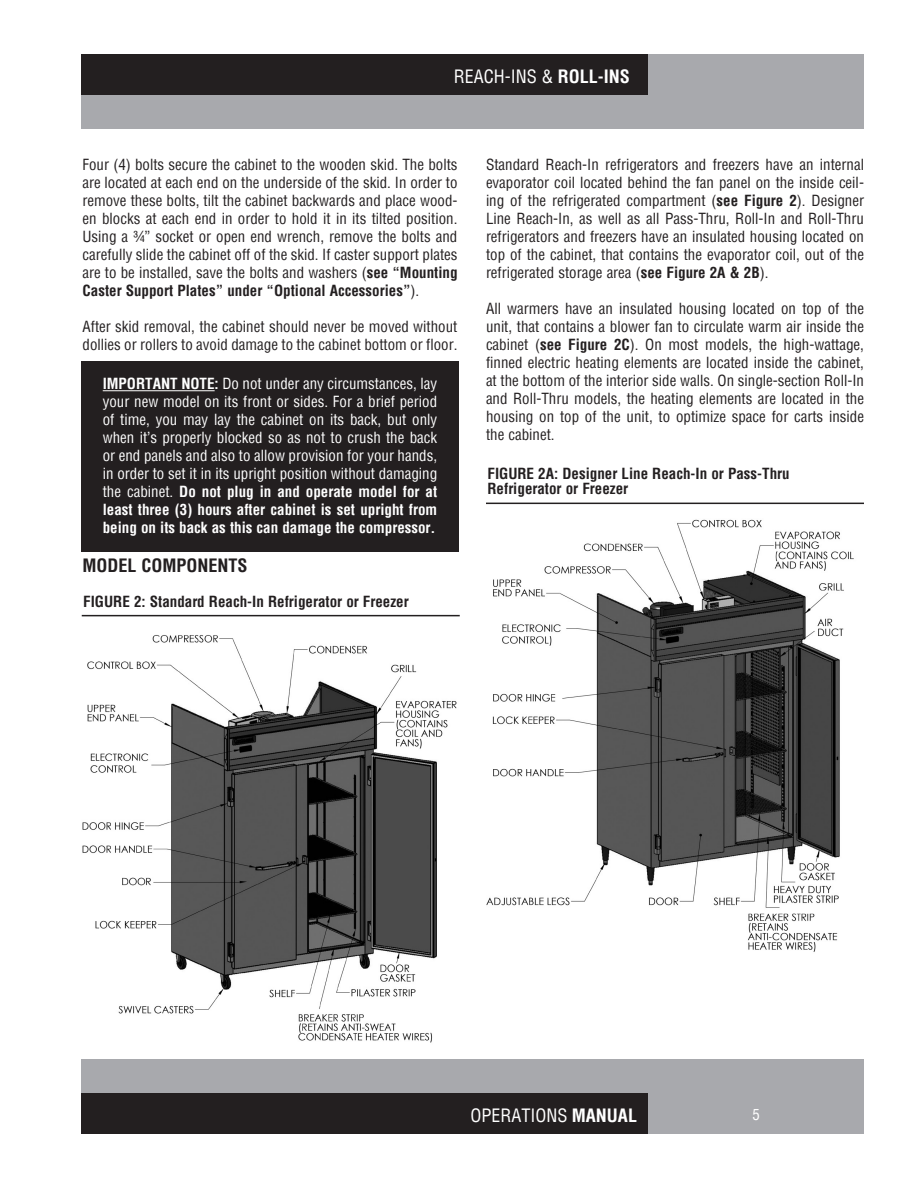
<style>
.page{position:relative;width:918px;height:1188px;background:#fff}
.page>*{position:absolute;margin:0;border:0;box-sizing:border-box;transform-origin:0 0}
.t1{font:condensed 18px "Helvetica";color:#fff}
.t2{font:700 condensed 18px "Helvetica";color:#231f20}
.t3{font:condensed 15px/18px "Helvetica";color:#231f20;text-align:justify}
.t4{font:condensed 15px/18px "Helvetica";color:#fff;text-align:justify}
.t5{font:700 condensed 15px/15px "Helvetica";color:#231f20}
.s1{font-weight:700}
</style>
<div class="page">
<div style="left:81px;top:54px;width:783px;height:74px;background:#a8a9ad"></div>
<div style="left:81px;top:1060px;width:783px;height:74px;background:#a8a9ad"></div>
<div style="left:81px;top:1094px;width:567px;height:40px;background:#231f20"></div>
<div style="left:81px;top:54px;width:567px;height:40px;background:#231f20"></div>
<div style="left:81px;top:361px;width:378px;height:191px;background:#231f20"></div>
<hr style="left:103px;top:390px;width:112px;height:1px;background:#fff">
<img style="left:81px;top:614px;width:379px;height:429px">
<img style="left:486px;top:502px;width:378px;height:450px">
<hr style="left:486px;top:503px;width:378px;height:1px;background:#231f20">
<hr style="left:82px;top:615px;width:378px;height:1px;background:#231f20">
<p class="t1" style="left:454px;top:64px;width:178px">REACH-INS &amp; <span class="s1">ROLL-INS</span></p>
<p class="t3" style="left:82px;top:156px;width:377px">Four (4) bolts secure the cabinet to the wooden skid. The bolts are located at each end on the underside of the skid. In order to remove these bolts, tilt the cabinet backwards and place wood&shy;en blocks at each end in order to hold it in its tilted position.<br>Using a ¾” socket or open end wrench, remove the bolts and carefully slide the cabinet off of the skid. If caster support plates are to be installed, save the bolts and washers (<span class="s1">see “Mounting Caster Support Plates” under “Optional Accessories”</span>).</p>
<p class="t3" style="left:82px;top:318px;width:377px">After skid removal, the cabinet should never be moved without dollies or rollers to avoid damage to the cabinet bottom or floor.</p>
<p class="t4" style="left:103px;top:375px;width:336px"><span class="s1">IMPORTANT NOTE:</span> Do not under any circumstances, lay your new model on its front or sides. For a brief period of time, you may lay the cabinet on its back, but only when it’s properly blocked so as not to crush the back or end panels and also to allow provision for your hands, in order to set it in its upright position without damaging the cabinet. <span class="s1">Do not plug in and operate model for at least three (3) hours after cabinet is set upright from being on its back as this can damage the compressor.</span></p>
<p class="t2" style="left:82px;top:554px;width:166px">MODEL COMPONENTS</p>
<p class="t5" style="left:83px;top:594px;width:327px">FIGURE 2: Standard Reach-In Refrigerator or Freezer</p>
<p class="t3" style="left:486px;top:155px;width:380px">Standard Reach-In refrigerators and freezers have an internal evaporator coil located behind the fan panel on the inside ceil&shy;ing of the refrigerated compartment (<span class="s1">see Figure 2</span>). Designer Line Reach-In, as well as all Pass-Thru, Roll-In and Roll-Thru refrigerators and freezers have an insulated housing located on top of the cabinet, that contains the evaporator coil, out of the refrigerated storage area (<span class="s1">see Figure 2A &amp; 2B</span>).</p>
<p class="t3" style="left:486px;top:299px;width:380px">All warmers have an insulated housing located on top of the unit, that contains a blower fan to circulate warm air inside the cabinet (<span class="s1">see Figure 2C</span>). On most models, the high-wattage, finned electric heating elements are located inside the cabinet, at the bottom of the interior side walls. On single-section Roll-In and Roll-Thru models, the heating elements are located in the housing on top of the unit, to optimize space for carts inside the cabinet.</p>
<p class="t5" style="left:488px;top:466px;width:304px">FIGURE 2A: Designer Line Reach-In or Pass-Thru<br>Refrigerator or Freezer</p>
<p class="t1" style="left:470px;top:1104px;width:168px">OPERATIONS <span class="s1">MANUAL</span></p>
<p class="t4" style="left:753px;top:1105px;width:9px">5</p>
</div>
